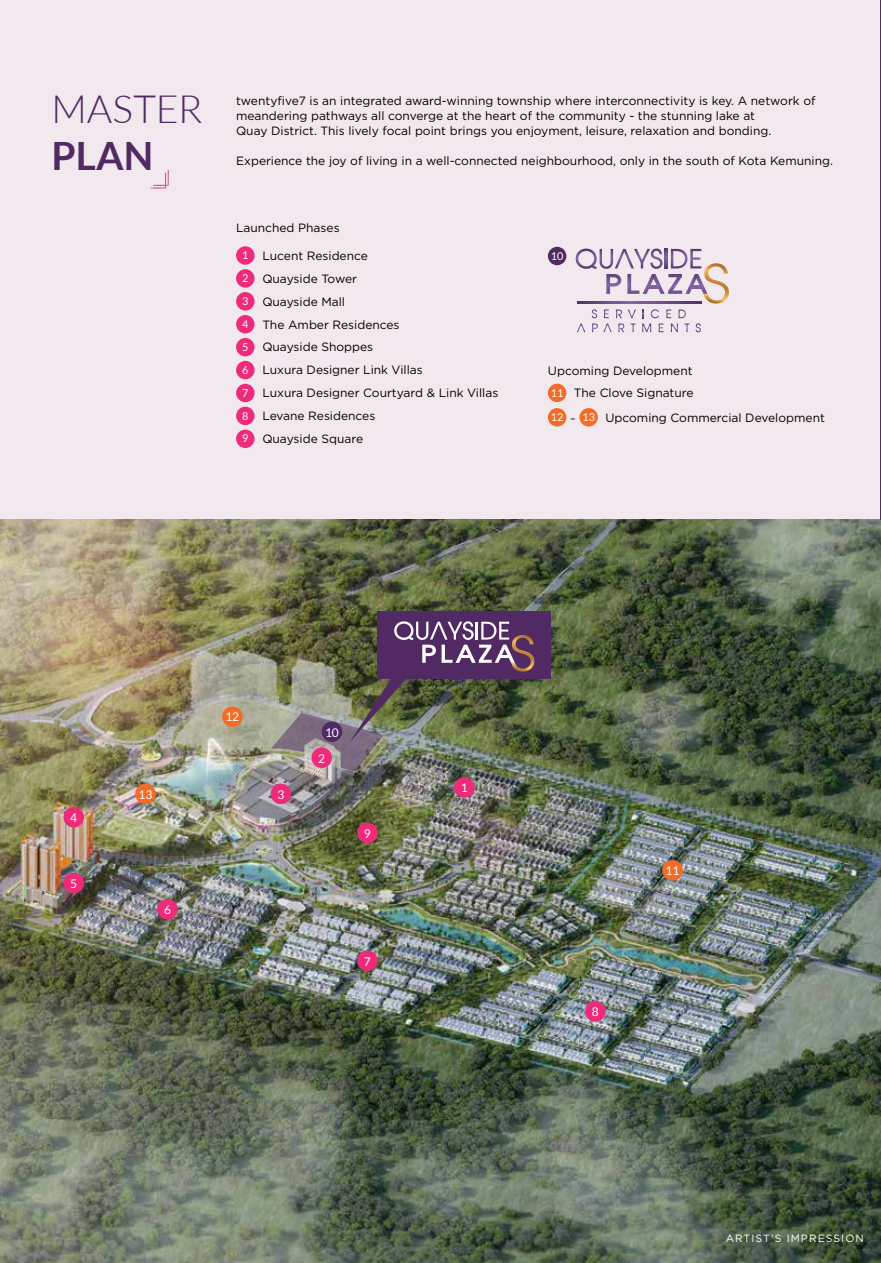
<style>
.page{position:relative;width:881px;height:1263px;background:#fff}
.page>*{position:absolute;margin:0;border:0;box-sizing:border-box;transform-origin:0 0}
.t1{font:300 39px "Lato";color:#512a63}
.t2{font:700 39px "Lato";color:#512a63}
.t3{font:12px/23px "Gotham";color:#000}
.t4{font:12px "Lato";color:#fff}
.t5{font:10.8px/23px "Lato";color:#fff;text-align:justify}
.t6{font:10.5px "Gotham";letter-spacing:.1em;color:#fff}
.s1{font-size:13.5px;color:#512a63}
</style>
<div class="page">
<div style="left:0;top:0;width:880px;height:1263px;background:#f1e9ee"></div>
<svg style="left:150px;top:170px;width:19px;height:19px"></svg>
<img style="left:0;top:519px;width:880px;height:744px">
<div style="left:377px;top:611px;width:173px;height:68px;background:#512a63"></div>
<div style="left:270px;top:784px;width:21px;height:20px;background:#ee2a7b;border-radius:50%"></div>
<div style="left:63px;top:873px;width:21px;height:20px;background:#ee2a7b;border-radius:50%"></div>
<div style="left:357px;top:950px;width:20px;height:21px;background:#ee2a7b;border-radius:50%"></div>
<div style="left:585px;top:1001px;width:20px;height:21px;background:#ee2a7b;border-radius:50%"></div>
<div style="left:157px;top:899px;width:21px;height:20px;background:#ee2a7b;border-radius:50%"></div>
<div style="left:222px;top:706px;width:20px;height:21px;background:#f36c27;border-radius:50%"></div>
<div style="left:135px;top:784px;width:21px;height:20px;background:#f36c27;border-radius:50%"></div>
<div style="left:662px;top:860px;width:20px;height:20px;background:#f36c27;border-radius:50%"></div>
<div style="left:63px;top:807px;width:21px;height:20px;background:#ee2a7b;border-radius:50%"></div>
<div style="left:454px;top:777px;width:20px;height:21px;background:#ee2a7b;border-radius:50%"></div>
<div style="left:357px;top:823px;width:20px;height:20px;background:#ee2a7b;border-radius:50%"></div>
<svg style="left:577px;top:323px;width:8px;height:9px"></svg>
<svg style="left:591px;top:309px;width:6px;height:23px"></svg>
<svg style="left:603px;top:309px;width:32px;height:23px"></svg>
<svg style="left:642px;top:309px;width:47px;height:23px"></svg>
<svg style="left:695px;top:323px;width:5px;height:9px"></svg>
<svg style="left:575px;top:249px;width:153px;height:54px"></svg>
<div style="left:236px;top:246px;width:18px;height:19px;background:#ee2a7b;border-radius:50%"></div>
<div style="left:236px;top:269px;width:18px;height:19px;background:#ee2a7b;border-radius:50%"></div>
<div style="left:236px;top:292px;width:18px;height:19px;background:#ee2a7b;border-radius:50%"></div>
<div style="left:236px;top:315px;width:18px;height:18px;background:#ee2a7b;border-radius:50%"></div>
<div style="left:236px;top:338px;width:18px;height:18px;background:#ee2a7b;border-radius:50%"></div>
<div style="left:236px;top:361px;width:18px;height:18px;background:#ee2a7b;border-radius:50%"></div>
<div style="left:236px;top:384px;width:18px;height:18px;background:#ee2a7b;border-radius:50%"></div>
<div style="left:236px;top:407px;width:18px;height:18px;background:#ee2a7b;border-radius:50%"></div>
<div style="left:236px;top:430px;width:18px;height:18px;background:#ee2a7b;border-radius:50%"></div>
<hr style="left:880px;top:0;width:1px;height:519px;background:#512a63">
<div style="left:547px;top:408px;width:19px;height:19px;background:#f36c27;border-radius:50%"></div>
<div style="left:547px;top:247px;width:19px;height:18px;background:#512a63;border-radius:50%"></div>
<div style="left:579px;top:408px;width:18px;height:19px;background:#f36c27;border-radius:50%"></div>
<div style="left:547px;top:384px;width:19px;height:18px;background:#f36c27;border-radius:50%"></div>
<img style="left:271px;top:621px;width:263px;height:150px">
<h1 class="t1" style="left:51px;top:82px;width:152px">MASTER</h1>
<h1 class="t2" style="left:51px;top:134px;width:103px">PLAN</h1>
<p class="t3" style="left:236px;top:93px;width:580px;line-height:15px">twentyfive7 is an integrated award-winning township where interconnectivity is key. A network of meandering pathways all converge at the heart of the community - the stunning lake at<br>Quay District. This lively focal point brings you enjoyment, leisure, relaxation and bonding.</p>
<p class="t3" style="left:236px;top:149px;width:598px">Experience the joy of living in a well-connected neighbourhood, only in the south of Kota Kemuning.</p>
<p class="t3" style="left:236px;top:216px;width:105px">Launched Phases</p>
<p class="t3" style="left:262px;top:244px;width:237px">Lucent Residence<br>Quayside Tower<br>Quayside Mall<br>The Amber Residences<br>Quayside Shoppes<br>Luxura Designer Link Villas<br>Luxura Designer Courtyard &amp; Link Villas<br>Levane Residences<br>Quayside Square</p>
<p class="t5" style="left:242px;top:244px;width:8px">1<br>2<br>3<br>4<br>5<br>6<br>7<br>8<br>9</p>
<p class="t5" style="left:550px;top:244px;width:14px">10</p>
<p class="t3" style="left:547px;top:359px;width:146px">Upcoming Development</p>
<p class="t5" style="left:550px;top:381px;width:14px">11</p>
<p class="t5" style="left:550px;top:405px;width:14px">12</p>
<p class="t3" style="left:573px;top:381px;width:121px">The Clove Signature</p>
<p class="t5" style="left:582px;top:405px;width:14px">13</p>
<p class="t3" style="left:570px;top:406px;width:256px"><span class="s1">-</span> Upcoming Commercial Development</p>
<p class="t4" style="left:70px;top:811px;width:8px">4</p>
<p class="t4" style="left:70px;top:877px;width:8px">5</p>
<p class="t4" style="left:138px;top:788px;width:15px">13</p>
<p class="t4" style="left:164px;top:903px;width:8px">6</p>
<p class="t4" style="left:225px;top:710px;width:15px">12</p>
<p class="t4" style="left:277px;top:788px;width:8px">3</p>
<p class="t4" style="left:325px;top:725px;width:15px">10</p>
<p class="t4" style="left:318px;top:751px;width:8px">2</p>
<p class="t4" style="left:364px;top:827px;width:8px">9</p>
<p class="t4" style="left:364px;top:954px;width:8px">7</p>
<p class="t4" style="left:460px;top:781px;width:8px">1</p>
<p class="t4" style="left:591px;top:1005px;width:8px">8</p>
<p class="t4" style="left:665px;top:864px;width:15px">11</p>
<p class="t6" style="left:725px;top:1232px;width:139px">ARTIST’S IMPRESSION</p>
</div>
